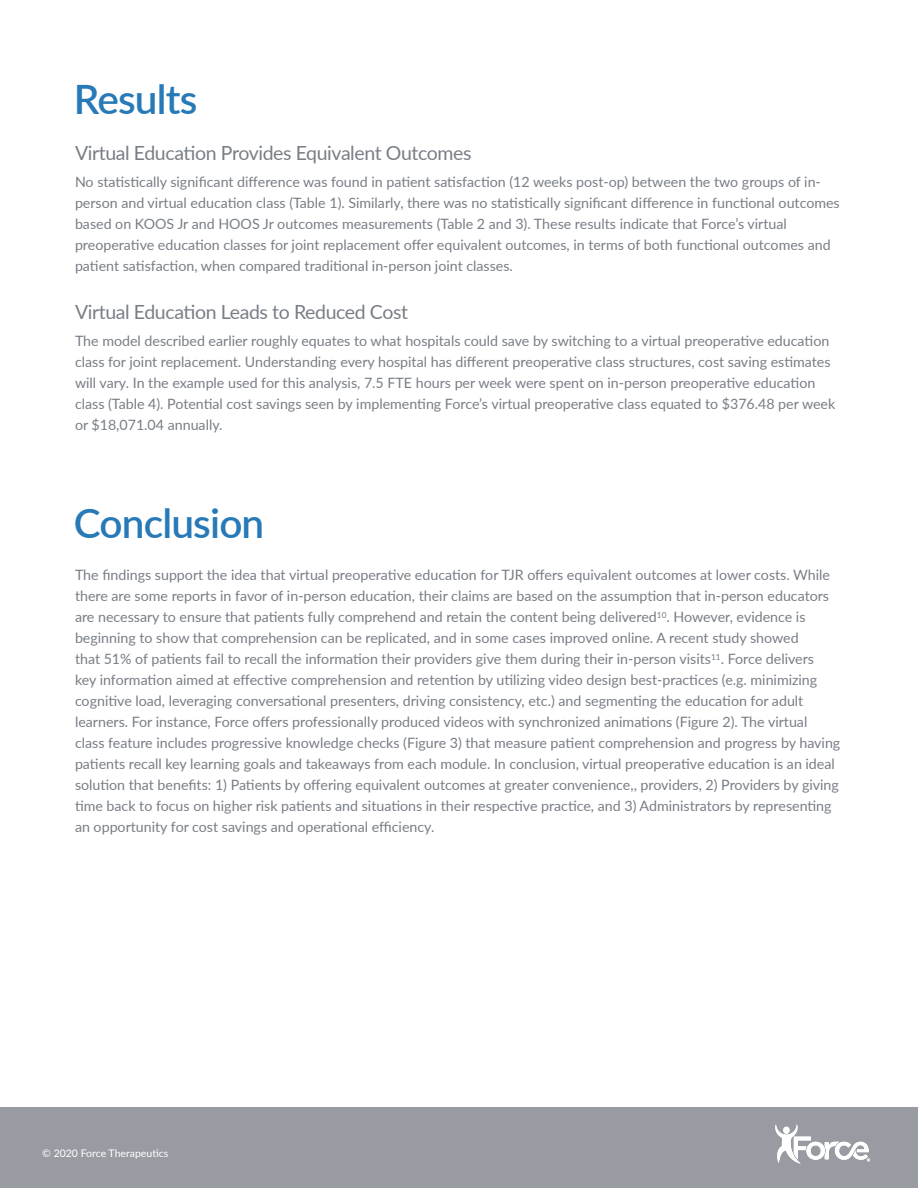
<style>
.page{position:relative;width:918px;height:1188px;background:#fff}
.page>*{position:absolute;margin:0;border:0;box-sizing:border-box;transform-origin:0 0}
.t1{font:600 40.5px "Lato";letter-spacing:-.02em;color:#277ab7}
.t2{font:19.5px "Lato";letter-spacing:-.02em;color:#787e86}
.t3{font:14.25px/21px "Lato";color:#787e86}
.t4{font:10.5px "Lato";color:#fff}
</style>
<div class="page">
<div style="left:0;top:1107px;width:918px;height:81px;background:#989ca2"></div>
<img style="left:775px;top:1124px;width:96px;height:40px">
<h1 class="t1" style="left:74px;top:69px;width:125px">Results</h1>
<h2 class="t2" style="left:75px;top:139px;width:398px">Virtual Education Provides Equivalent Outcomes</h2>
<p class="t3" style="left:75px;top:171px;width:766px">No statistically significant difference was found in patient satisfaction (12 weeks post-op) between the two groups of in&shy;person and virtual education class (Table 1). Similarly, there was no statistically significant difference in functional outcomes based on KOOS Jr and HOOS Jr outcomes measurements (Table 2 and 3). These results indicate that Force’s virtual preoperative education classes for joint replacement offer equivalent outcomes, in terms of both functional outcomes and patient satisfaction, when compared traditional in-person joint classes.</p>
<h2 class="t2" style="left:75px;top:298px;width:335px">Virtual Education Leads to Reduced Cost</h2>
<p class="t3" style="left:75px;top:330px;width:762px">The model described earlier roughly equates to what hospitals could save by switching to a virtual preoperative education class for joint replacement. Understanding every hospital has different preoperative class structures, cost saving estimates will vary. In the example used for this analysis, 7.5 FTE hours per week were spent on in-person preoperative education class (Table 4). Potential cost savings seen by implementing Force’s virtual preoperative class equated to $376.48 per week or $18,071.04 annually.</p>
<h1 class="t1" style="left:74px;top:494px;width:192px">Conclusion</h1>
<p class="t3" style="left:75px;top:564px;width:767px">The findings support the idea that virtual preoperative education for TJR offers equivalent outcomes at lower costs. While there are some reports in favor of in-person education, their claims are based on the assumption that in-person educators are necessary to ensure that patients fully comprehend and retain the content being delivered<sup>10</sup>. However, evidence is beginning to show that comprehension can be replicated, and in some cases improved online. A recent study showed<br>that 51% of patients fail to recall the information their providers give them during their in-person visits<sup>11</sup>. Force delivers<br>key information aimed at effective comprehension and retention by utilizing video design best-practices (e.g. minimizing cognitive load, leveraging conversational presenters, driving consistency, etc.) and segmenting the education for adult learners. For instance, Force offers professionally produced videos with synchronized animations (Figure 2). The virtual class feature includes progressive knowledge checks (Figure 3) that measure patient comprehension and progress by having patients recall key learning goals and takeaways from each module. In conclusion, virtual preoperative education is an ideal solution that benefits: 1) Patients by offering equivalent outcomes at greater convenience,, providers, 2) Providers by giving time back to focus on higher risk patients and situations in their respective practice, and 3) Administrators by representing an opportunity for cost savings and operational efficiency.</p>
<p class="t4" style="left:42px;top:1146px;width:128px">© 2020 Force Therapeutics</p>
</div>
